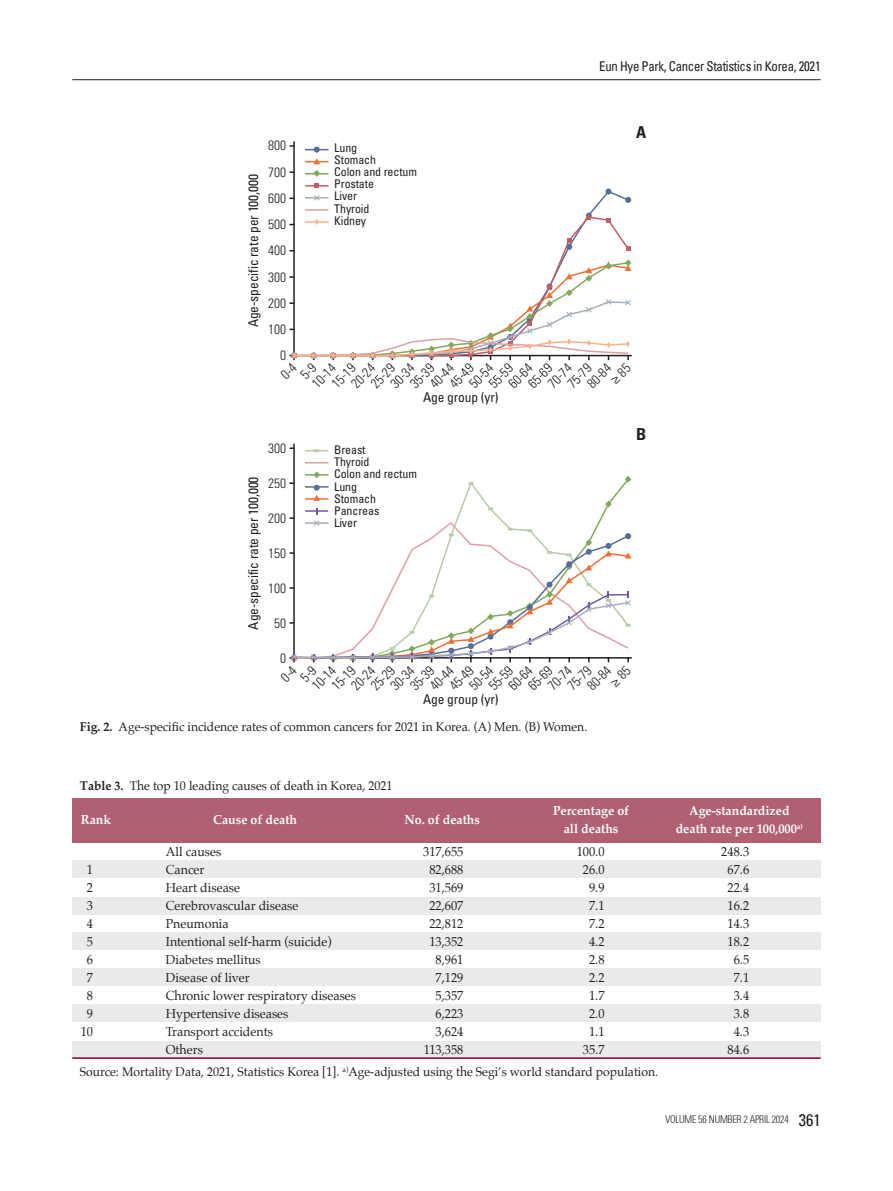
<style>
.page{position:relative;width:893px;height:1191px;background:#fff}
.page>*{position:absolute;margin:0;border:0;box-sizing:border-box;transform-origin:0 0}
.t1{font:700 condensed 16.5px "Univers";color:#231f20}
.t2{font:300 condensed 13.5px/26.2px "Univers";color:#231f20;text-align:justify}
.t3{font:condensed 13.5px "Univers";letter-spacing:-.01em;color:#231f20}
.t4{font:condensed 13.5px "Univers";letter-spacing:-.01em;color:#231f20;scale:.95 1}
.t5{font:13.05px "Palatino";color:#231f20;scale:.95 1}
.t6{font:700 13.05px "Palatino";color:#fff;scale:.95 1}
.t7{font:12.75px "Palatino";color:#231f20;scale:.95 1}
.t8{font:condensed 12px/12.1px "Univers";letter-spacing:-.01em;color:#231f20}
.t9{font:300 condensed 10.5px "Univers";letter-spacing:-.02em;color:#231f20;scale:.95 1}
.s1{font-weight:700}
.s2{font-weight:400;font-size:16.5px}
</style>
<div class="page">
<hr style="left:72px;top:79px;width:749px;height:1px;background:#231f20">
<div style="left:72px;top:798px;width:749px;height:44px;background:#b06072"></div>
<div style="left:72px;top:968px;width:749px;height:17px;background:#e9eaeb"></div>
<div style="left:72px;top:1041px;width:749px;height:17px;background:#e9eaeb"></div>
<div style="left:72px;top:1004px;width:749px;height:17px;background:#e9eaeb"></div>
<div style="left:72px;top:860px;width:749px;height:17px;background:#e9eaeb"></div>
<div style="left:72px;top:897px;width:749px;height:17px;background:#e9eaeb"></div>
<div style="left:72px;top:932px;width:749px;height:17px;background:#e9eaeb"></div>
<hr style="left:72px;top:1057px;width:749px;height:1px;background:#840037">
<svg style="left:305px;top:170px;width:24px;height:7px"></svg>
<svg style="left:305px;top:147px;width:24px;height:17px"></svg>
<svg style="left:305px;top:462px;width:23px;height:1px"></svg>
<svg style="left:305px;top:449px;width:23px;height:3px"></svg>
<svg style="left:289px;top:183px;width:342px;height:178px"></svg>
<svg style="left:289px;top:471px;width:342px;height:192px"></svg>
<p class="t4" style="left:599px;top:57px;width:234px">Eun Hye Park, Cancer Statistics in Korea, 2021</p>
<p class="t2" style="left:268px;top:132px;width:19px">800</p>
<p class="t2" style="left:268px;top:159px;width:19px">700</p>
<p class="t3" style="left:245px;top:327px;width:154px;rotate:-90deg">Age-specific rate per 100,000</p>
<p class="t2" style="left:268px;top:185px;width:19px">600<br>500<br>400<br>300</p>
<p class="t2" style="left:268px;top:290px;width:19px">200</p>
<p class="t2" style="left:268px;top:316px;width:19px">100</p>
<p class="t2" style="left:280px;top:342px;width:7px">0</p>
<p class="t8" style="left:334px;top:141px;width:84px">Lung<br>Stomach<br>Colon and rectum<br>Prostate<br>Liver<br>Thyroid<br>Kidney</p>
<p class="t2" style="left:305px;top:376px;width:29px;rotate:-45deg">10-14</p>
<p class="t2" style="left:344px;top:376px;width:29px;rotate:-45deg">20-24</p>
<p class="t2" style="left:383px;top:376px;width:29px;rotate:-45deg">30-34</p>
<p class="t2" style="left:423px;top:376px;width:29px;rotate:-45deg">40-44</p>
<p class="t2" style="left:462px;top:376px;width:29px;rotate:-45deg">50-54</p>
<p class="t2" style="left:501px;top:376px;width:29px;rotate:-45deg">60-64</p>
<p class="t2" style="left:541px;top:376px;width:29px;rotate:-45deg">70-74</p>
<p class="t2" style="left:580px;top:376px;width:29px;rotate:-45deg">80-84</p>
<p class="t2" style="left:324px;top:376px;width:29px;rotate:-45deg">15-19</p>
<p class="t2" style="left:364px;top:376px;width:29px;rotate:-45deg">25-29</p>
<p class="t2" style="left:403px;top:376px;width:29px;rotate:-45deg">35-39</p>
<p class="t2" style="left:442px;top:376px;width:29px;rotate:-45deg">45-49</p>
<p class="t2" style="left:482px;top:376px;width:29px;rotate:-45deg">55-59</p>
<p class="t2" style="left:521px;top:376px;width:29px;rotate:-45deg">65-69</p>
<p class="t2" style="left:560px;top:376px;width:29px;rotate:-45deg">75-79</p>
<p class="t3" style="left:423px;top:388px;width:77px">Age group (yr)</p>
<p class="t2" style="left:268px;top:435px;width:19px">300</p>
<p class="t8" style="left:334px;top:443px;width:84px">Breast<br>Thyroid<br>Colon and rectum<br>Lung<br>Stomach<br>Pancreas<br>Liver</p>
<p class="t3" style="left:245px;top:629px;width:154px;rotate:-90deg">Age-specific rate per 100,000</p>
<p class="t2" style="left:268px;top:469px;width:19px">250</p>
<p class="t2" style="left:268px;top:504px;width:19px">200</p>
<p class="t2" style="left:268px;top:539px;width:19px">150</p>
<p class="t2" style="left:268px;top:574px;width:19px">100</p>
<p class="t2" style="left:274px;top:609px;width:13px">50</p>
<p class="t2" style="left:280px;top:644px;width:7px">0</p>
<p class="t2" style="left:305px;top:678px;width:29px;rotate:-45deg">10-14</p>
<p class="t2" style="left:344px;top:678px;width:29px;rotate:-45deg">20-24</p>
<p class="t2" style="left:383px;top:678px;width:29px;rotate:-45deg">30-34</p>
<p class="t2" style="left:423px;top:678px;width:29px;rotate:-45deg">40-44</p>
<p class="t2" style="left:462px;top:678px;width:29px;rotate:-45deg">50-54</p>
<p class="t2" style="left:501px;top:678px;width:29px;rotate:-45deg">60-64</p>
<p class="t2" style="left:541px;top:678px;width:29px;rotate:-45deg">70-74</p>
<p class="t2" style="left:580px;top:678px;width:29px;rotate:-45deg">80-84</p>
<p class="t2" style="left:324px;top:678px;width:29px;rotate:-45deg">15-19</p>
<p class="t2" style="left:364px;top:678px;width:29px;rotate:-45deg">25-29</p>
<p class="t2" style="left:403px;top:678px;width:29px;rotate:-45deg">35-39</p>
<p class="t2" style="left:442px;top:678px;width:29px;rotate:-45deg">45-49</p>
<p class="t2" style="left:482px;top:678px;width:29px;rotate:-45deg">55-59</p>
<p class="t2" style="left:521px;top:678px;width:29px;rotate:-45deg">65-69</p>
<p class="t2" style="left:560px;top:678px;width:29px;rotate:-45deg">75-79</p>
<p class="t3" style="left:423px;top:691px;width:77px">Age group (yr)</p>
<p class="t7" style="left:80px;top:716px;width:536px"><span class="s1">Fig. 2.</span> Age-specific incidence rates of common cancers for 2021 in Korea. (A) Men. (B) Women.</p>
<p class="t1" style="left:636px;top:121px;width:12px">A</p>
<p class="t1" style="left:636px;top:424px;width:12px">B</p>
<p class="t7" style="left:80px;top:775px;width:331px"><span class="s1">Table 3.</span> The top 10 leading causes of death in Korea, 2021</p>
<p class="t6" style="left:81px;top:808px;width:33px">Rank</p>
<p class="t6" style="left:213px;top:808px;width:90px">Cause of death</p>
<p class="t6" style="left:404px;top:808px;width:81px">No. of deaths</p>
<p class="t6" style="left:553px;top:799px;width:82px">Percentage of</p>
<p class="t6" style="left:689px;top:799px;width:107px">Age-standardized</p>
<p class="t6" style="left:564px;top:817px;width:59px">all deaths</p>
<p class="t6" style="left:676px;top:817px;width:135px">death rate per 100,000<sup>a)</sup></p>
<p class="t5" style="left:166px;top:840px;width:60px">All causes</p>
<p class="t5" style="left:423px;top:840px;width:44px">317,655</p>
<p class="t5" style="left:577px;top:840px;width:31px">100.0</p>
<p class="t5" style="left:721px;top:840px;width:31px">248.3</p>
<p class="t5" style="left:87px;top:858px;width:8px">1</p>
<p class="t5" style="left:166px;top:858px;width:42px">Cancer</p>
<p class="t5" style="left:429px;top:858px;width:37px">82,688</p>
<p class="t5" style="left:583px;top:858px;width:24px">26.0</p>
<p class="t5" style="left:727px;top:858px;width:24px">67.6</p>
<p class="t5" style="left:87px;top:876px;width:8px">2</p>
<p class="t5" style="left:166px;top:876px;width:80px">Heart disease</p>
<p class="t5" style="left:429px;top:876px;width:37px">31,569</p>
<p class="t5" style="left:589px;top:876px;width:18px">9.9</p>
<p class="t5" style="left:727px;top:876px;width:24px">22.4</p>
<p class="t5" style="left:87px;top:894px;width:8px">3</p>
<p class="t5" style="left:166px;top:894px;width:141px">Cerebrovascular disease</p>
<p class="t5" style="left:429px;top:894px;width:37px">22,607</p>
<p class="t5" style="left:589px;top:894px;width:18px">7.1</p>
<p class="t5" style="left:727px;top:894px;width:24px">16.2</p>
<p class="t5" style="left:87px;top:912px;width:8px">4</p>
<p class="t5" style="left:166px;top:912px;width:68px">Pneumonia</p>
<p class="t5" style="left:429px;top:912px;width:37px">22,812</p>
<p class="t5" style="left:589px;top:912px;width:18px">7.2</p>
<p class="t5" style="left:727px;top:912px;width:24px">14.3</p>
<p class="t5" style="left:87px;top:930px;width:8px">5</p>
<p class="t5" style="left:166px;top:930px;width:176px">Intentional self-harm (suicide)</p>
<p class="t5" style="left:429px;top:930px;width:37px">13,352</p>
<p class="t5" style="left:589px;top:930px;width:18px">4.2</p>
<p class="t5" style="left:727px;top:930px;width:24px">18.2</p>
<p class="t5" style="left:87px;top:948px;width:8px">6</p>
<p class="t5" style="left:166px;top:948px;width:102px">Diabetes mellitus</p>
<p class="t5" style="left:436px;top:948px;width:31px">8,961</p>
<p class="t5" style="left:589px;top:948px;width:18px">2.8</p>
<p class="t5" style="left:734px;top:948px;width:18px">6.5</p>
<p class="t5" style="left:87px;top:966px;width:8px">7</p>
<p class="t5" style="left:166px;top:966px;width:90px">Disease of liver</p>
<p class="t5" style="left:436px;top:966px;width:31px">7,129</p>
<p class="t5" style="left:589px;top:966px;width:18px">2.2</p>
<p class="t5" style="left:734px;top:966px;width:18px">7.1</p>
<p class="t5" style="left:87px;top:984px;width:8px">8</p>
<p class="t5" style="left:166px;top:984px;width:202px">Chronic lower respiratory diseases</p>
<p class="t5" style="left:436px;top:984px;width:31px">5,357</p>
<p class="t5" style="left:589px;top:984px;width:18px">1.7</p>
<p class="t5" style="left:734px;top:984px;width:18px">3.4</p>
<p class="t5" style="left:87px;top:1002px;width:8px">9</p>
<p class="t5" style="left:166px;top:1002px;width:131px">Hypertensive diseases</p>
<p class="t5" style="left:436px;top:1002px;width:31px">6,223</p>
<p class="t5" style="left:589px;top:1002px;width:18px">2.0</p>
<p class="t5" style="left:734px;top:1002px;width:18px">3.8</p>
<p class="t5" style="left:81px;top:1020px;width:15px">10</p>
<p class="t5" style="left:166px;top:1020px;width:114px">Transport accidents</p>
<p class="t5" style="left:436px;top:1020px;width:31px">3,624</p>
<p class="t5" style="left:589px;top:1020px;width:18px">1.1</p>
<p class="t5" style="left:734px;top:1020px;width:18px">4.3</p>
<p class="t5" style="left:166px;top:1038px;width:41px">Others</p>
<p class="t5" style="left:424px;top:1038px;width:43px">113,358</p>
<p class="t5" style="left:583px;top:1038px;width:24px">35.7</p>
<p class="t5" style="left:727px;top:1038px;width:24px">84.6</p>
<p class="t7" style="left:80px;top:1061px;width:610px">Source: Mortality Data, 2021, Statistics Korea [1]. <sup>a)</sup>Age-adjusted using the Segi’s world standard population.</p>
<p class="t9" style="left:665px;top:1113px;width:165px">VOLUME 56 NUMBER 2 APRIL 2024 <span class="s2">361</span></p>
</div>
